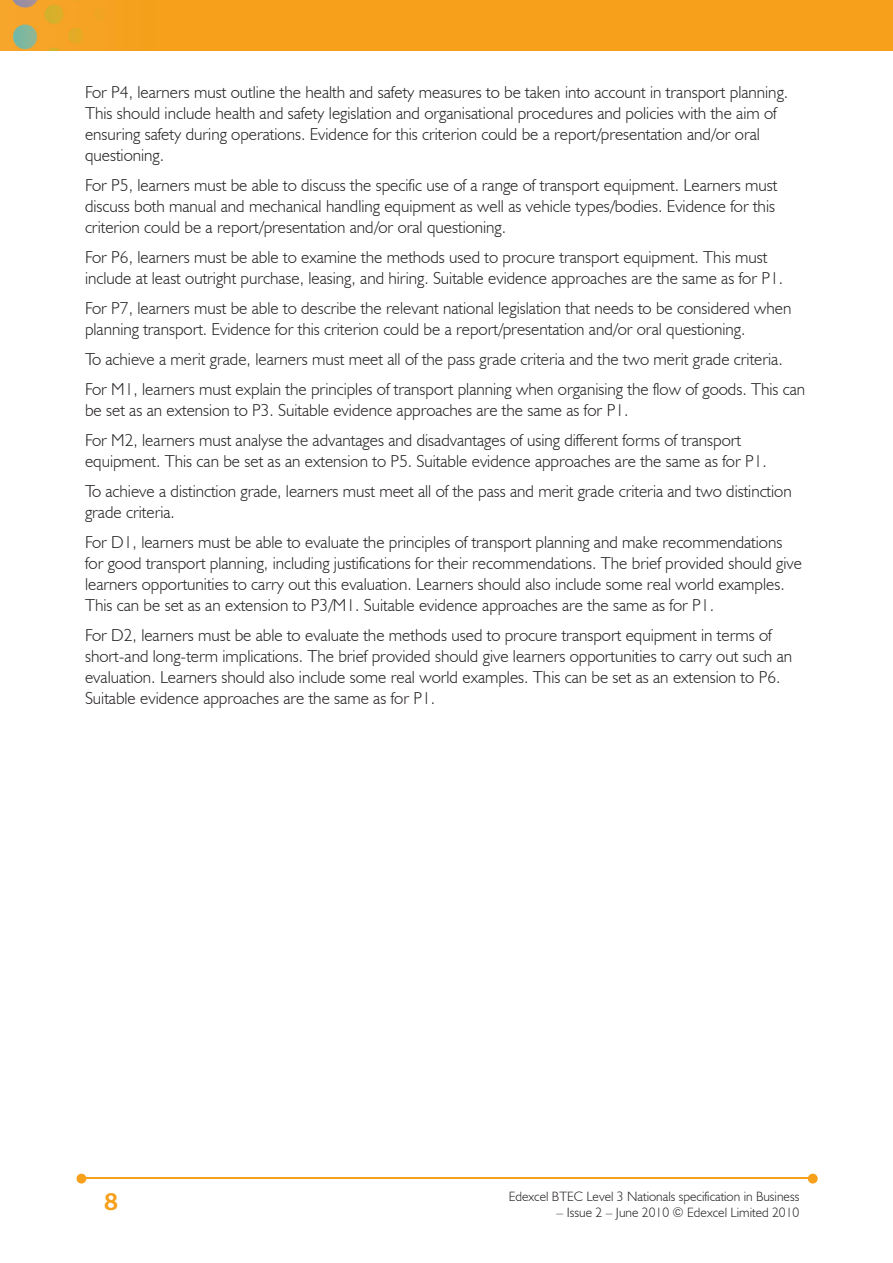
<style>
.page{position:relative;width:893px;height:1263px;background:#fff}
.page>*{position:absolute;margin:0;border:0;box-sizing:border-box;transform-origin:0 0}
.t1{font:700 25.5px "Bliss";color:#f6a01b}
.t2{font:300 17.25px/21px "Humanist 521 BT";color:#231f20}
.t3{font:300 13.5px "Humanist 521 BT";color:#231f20}
</style>
<div class="page">
<img style="left:0;top:0;width:893px;height:51px">
<hr style="left:82px;top:1178px;width:728px;height:1px;background:#f6a01b">
<svg style="left:808px;top:1174px;width:10px;height:9px"></svg>
<svg style="left:77px;top:1174px;width:9px;height:9px"></svg>
<p class="t2" style="left:85px;top:81px;width:705px">For P4, learners must outline the health and safety measures to be taken into account in transport planning.<br>This should include health and safety legislation and organisational procedures and policies with the aim of ensuring safety during operations. Evidence for this criterion could be a report/presentation and/or oral questioning.</p>
<p class="t2" style="left:85px;top:174px;width:694px">For P5, learners must be able to discuss the specific use of a range of transport equipment. Learners must discuss both manual and mechanical handling equipment as well as vehicle types/bodies. Evidence for this criterion could be a report/presentation and/or oral questioning.</p>
<p class="t2" style="left:85px;top:246px;width:700px">For P6, learners must be able to examine the methods used to procure transport equipment. This must include at least outright purchase, leasing, and hiring. Suitable evidence approaches are the same as for P1.</p>
<p class="t2" style="left:85px;top:297px;width:708px">For P7, learners must be able to describe the relevant national legislation that needs to be considered when planning transport. Evidence for this criterion could be a report/presentation and/or oral questioning.</p>
<p class="t2" style="left:85px;top:344px;width:722px;line-height:30px">To achieve a merit grade, learners must meet all of the pass grade criteria and the two merit grade criteria.<br>For M1, learners must explain the principles of transport planning when organising the flow of goods. This can</p>
<p class="t2" style="left:85px;top:395px;width:657px;line-height:30px">be set as an extension to P3. Suitable evidence approaches are the same as for P1.<br>For M2, learners must analyse the advantages and disadvantages of using different forms of transport</p>
<p class="t2" style="left:85px;top:446px;width:708px;line-height:30px">equipment. This can be set as an extension to P5. Suitable evidence approaches are the same as for P1.<br>To achieve a distinction grade, learners must meet all of the pass and merit grade criteria and two distinction</p>
<p class="t2" style="left:85px;top:497px;width:699px;line-height:30px">grade criteria.<br>For D1, learners must be able to evaluate the principles of transport planning and make recommendations</p>
<p class="t2" style="left:85px;top:552px;width:718px">for good transport planning, including justifications for their recommendations. The brief provided should give learners opportunities to carry out this evaluation. Learners should also include some real world examples.<br>This can be set as an extension to P3/M1. Suitable evidence approaches are the same as for P1.</p>
<p class="t2" style="left:85px;top:624px;width:709px">For D2, learners must be able to evaluate the methods used to procure transport equipment in terms of short-and long-term implications. The brief provided should give learners opportunities to carry out such an evaluation. Learners should also include some real world examples. This can be set as an extension to P6.<br>Suitable evidence approaches are the same as for P1.</p>
<h1 class="t1" style="left:104px;top:1189px;width:15px">8</h1>
<p class="t3" style="left:509px;top:1188px;width:292px">Edexcel BTEC Level 3 Nationals specification in Business</p>
<p class="t3" style="left:557px;top:1204px;width:244px">– Issue 2 – June 2010 © Edexcel Limited 2010</p>
</div>
